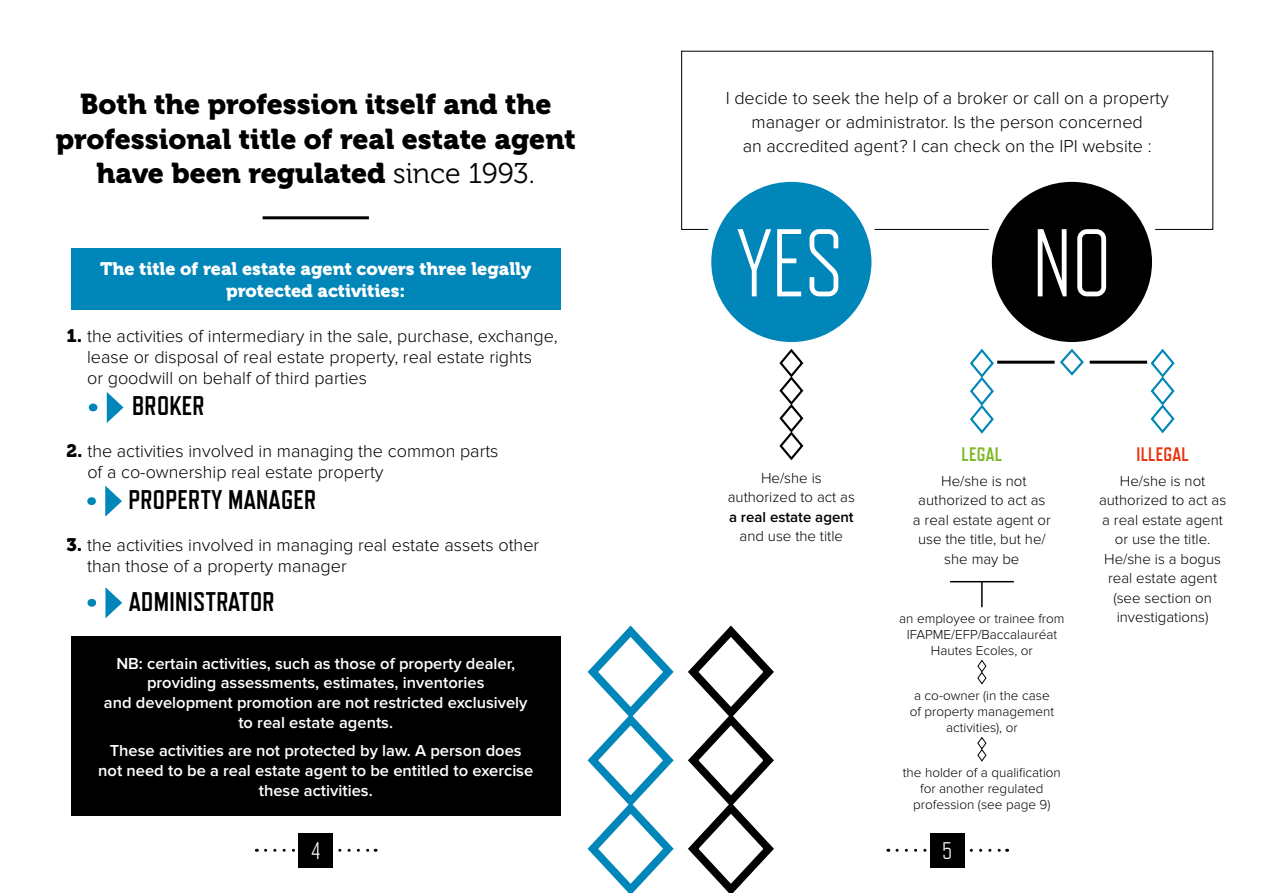
<style>
.page{position:relative;width:1263px;height:893px;background:#fff}
.page>*{position:absolute;margin:0;border:0;box-sizing:border-box;transform-origin:0 0}
.t1{font:300 96px "Refrigerator Deluxe";color:#fff}
.t2{font:28.5px/34.2px "Museo 900";color:#000;text-align:center}
.t3{font:700 27px "Refrigerator Deluxe";letter-spacing:.01em;color:#000}
.t4{font:300 24px "Refrigerator Deluxe";color:#fff}
.t5{font:700 19.5px "Refrigerator Deluxe";letter-spacing:.01em;color:#e63612}
.t6{font:700 19.5px "Refrigerator Deluxe";letter-spacing:.01em;color:#7db928}
.t7{font:300 18px/21px "Proxima Nova";color:#000}
.t8{font:18px/21.6px "Museo 900";color:#fff;text-align:center}
.t9{font:600 16.5px/19.8px "Proxima Nova";color:#fff;text-align:center}
.t10{font:300 15px/19.5px "Proxima Nova";color:#000;text-align:center}
.t11{font:600 15px "Proxima Nova";color:#000}
.t12{font:300 13.5px/16.2px "Proxima Nova";color:#000;text-align:center}
.s1{font-family:"Museo 300"}
.s2{font-family:"Museo 900";font-weight:400}
</style>
<div class="page">
<svg style="left:897px;top:849px;width:110px;height:3px"></svg>
<svg style="left:265px;top:849px;width:111px;height:3px"></svg>
<div style="left:299px;top:833px;width:34px;height:34px;background:#000"></div>
<div style="left:930px;top:833px;width:34px;height:34px;background:#000"></div>
<div style="left:71px;top:248px;width:489px;height:61px;background:#0086b8"></div>
<div style="left:71px;top:636px;width:489px;height:180px;background:#000"></div>
<div style="left:681px;top:51px;width:532px;height:179px;border:1px solid #000"></div>
<div style="left:702px;top:173px;width:179px;height:178px;background:#fff;border-radius:50%"></div>
<div style="left:983px;top:173px;width:178px;height:178px;background:#fff;border-radius:50%"></div>
<svg style="left:779px;top:348px;width:25px;height:113px"></svg>
<svg style="left:1060px;top:348px;width:24px;height:28px"></svg>
<svg style="left:970px;top:348px;width:24px;height:86px"></svg>
<svg style="left:977px;top:659px;width:10px;height:26px"></svg>
<svg style="left:977px;top:737px;width:10px;height:25px"></svg>
<svg style="left:1150px;top:348px;width:25px;height:86px"></svg>
<hr style="left:997px;top:361px;width:57px;height:3px;background:#000">
<hr style="left:950px;top:581px;width:64px;height:1px;background:#000">
<hr style="left:981px;top:582px;width:2px;height:25px;background:#000">
<hr style="left:1090px;top:361px;width:57px;height:3px;background:#000">
<div style="left:711px;top:182px;width:160px;height:160px;background:#0086b8;border-radius:50%"></div>
<div style="left:992px;top:182px;width:160px;height:160px;background:#000;border-radius:50%"></div>
<svg style="left:587px;top:625px;width:187px;height:268px"></svg>
<svg style="left:106px;top:392px;width:18px;height:31px"></svg>
<svg style="left:105px;top:486px;width:17px;height:31px"></svg>
<svg style="left:105px;top:587px;width:17px;height:31px"></svg>
<hr style="left:263px;top:216px;width:106px;height:3px;background:#000">
<h2 class="t2" style="left:56px;top:88px;width:522px">Both the profession itself and the professional title of real estate agent have been regulated <span class="s1">since 1993.</span></h2>
<p class="t8" style="left:100px;top:259px;width:433px">The title of real estate agent covers three legally protected activities:</p>
<p class="t7" style="left:87px;top:326px;width:472px;text-indent:-21px"><span class="s2">1.</span> the activities of intermediary in the sale, purchase, exchange, lease or disposal of real estate property, real estate rights<br>or goodwill on behalf of third parties</p>
<h3 class="t3" style="left:132px;top:390px;width:74px">BROKER</h3>
<p class="t7" style="left:87px;top:441px;width:413px;text-indent:-21px"><span class="s2">2.</span> the activities involved in managing the common parts of a co-ownership real estate property</p>
<h3 class="t3" style="left:128px;top:484px;width:189px">PROPERTY MANAGER</h3>
<p class="t7" style="left:87px;top:534px;width:454px;text-indent:-21px"><span class="s2">3.</span> the activities involved in managing real estate assets other than those of a property manager</p>
<h3 class="t3" style="left:129px;top:586px;width:147px">ADMINISTRATOR</h3>
<p class="t9" style="left:104px;top:653px;width:425px">NB: certain activities, such as those of property dealer, providing assessments, estimates, inventories<br>and development promotion are not restricted exclusively to real estate agents.</p>
<p class="t9" style="left:98px;top:741px;width:436px">These activities are not protected by law. A person does not need to be a real estate agent to be entitled to exercise these activities.</p>
<p class="t7" style="left:726px;top:87px;width:445px;line-height:24px;text-align:center">I decide to seek the help of a broker or call on a property manager or administrator. Is the person concerned<br>an accredited agent ? I can check on the IPI website :</p>
<h1 class="t1" style="left:736px;top:207px;width:109px">YES</h1>
<h1 class="t1" style="left:1032px;top:207px;width:82px">NO</h1>
<p class="t10" style="left:728px;top:468px;width:129px">He/she is authorized to act as</p>
<p class="t11" style="left:729px;top:508px;width:126px">a real estate agent</p>
<p class="t10" style="left:740px;top:527px;width:105px">and use the title</p>
<p class="t6" style="left:962px;top:443px;width:42px">LEGAL</p>
<p class="t10" style="left:913px;top:471px;width:140px">He/she is not authorized to act as a real estate agent or use the title, but he/ she may be</p>
<p class="t5" style="left:1136px;top:443px;width:54px">ILLEGAL</p>
<p class="t10" style="left:1099px;top:471px;width:129px">He/she is not authorized to act as a real estate agent or use the title.<br>He/she is a bogus real estate agent (see section on</p>
<p class="t12" style="left:899px;top:610px;width:167px">an employee or trainee from</p>
<p class="t10" style="left:1117px;top:607px;width:93px">investigations)</p>
<p class="t12" style="left:907px;top:626px;width:152px">IFAPME/EFP/Baccalauréat<br>Hautes Ecoles, or</p>
<p class="t12" style="left:910px;top:687px;width:146px">a co-owner (in the case of property management activities), or</p>
<p class="t12" style="left:903px;top:764px;width:160px">the holder of a qualification for another regulated profession (see page 9)</p>
<h3 class="t4" style="left:311px;top:837px;width:12px">4</h3>
<h3 class="t4" style="left:942px;top:837px;width:12px">5</h3>
</div>
